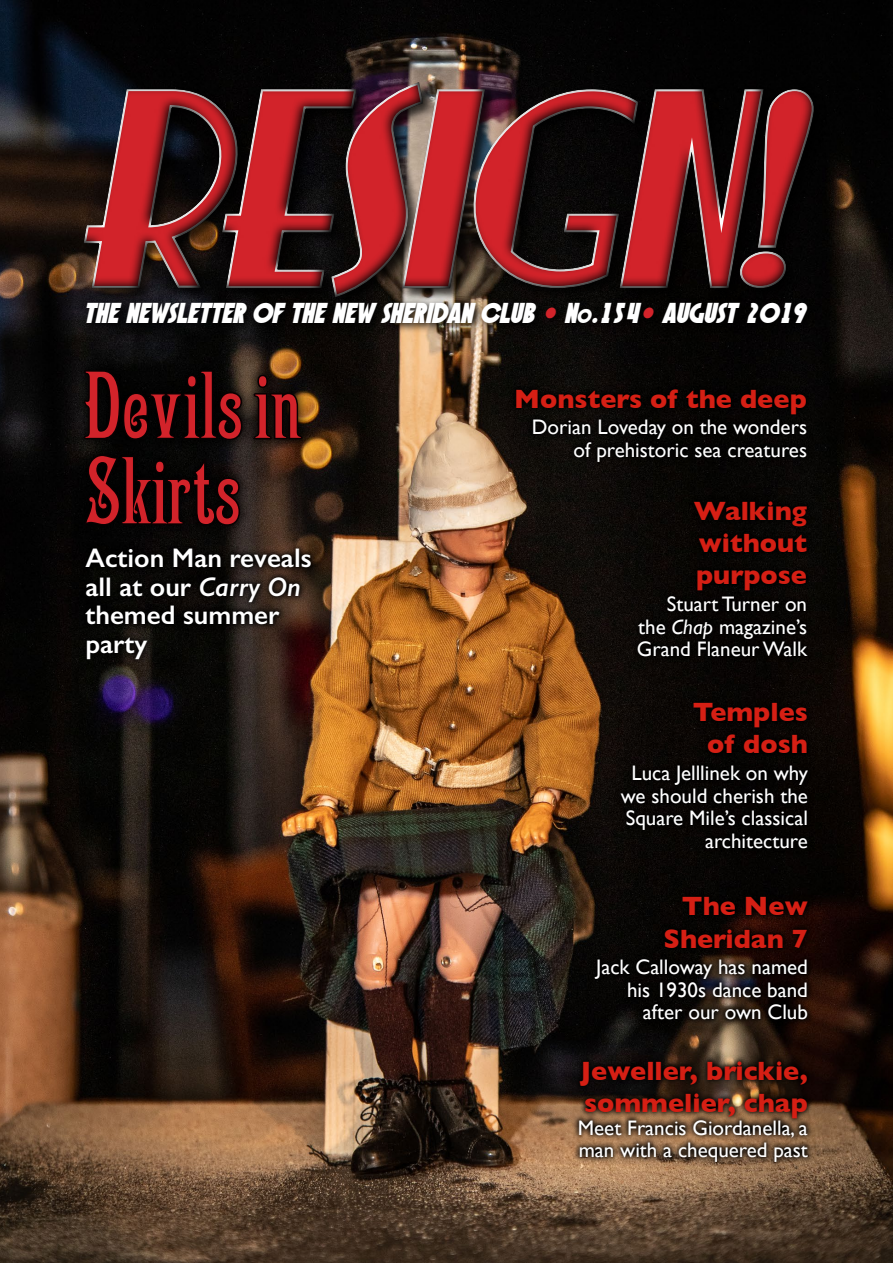
<style>
.page{position:relative;width:893px;height:1263px;background:#fff}
.page>*{position:absolute;margin:0;border:0;box-sizing:border-box;transform-origin:0 0}
.t1{font:italic 264px "Nickerbocker";color:#d2232a}
.t2{font:94.5px/85.5px "Campanile";color:#d2232a}
.Body_text{font:italic 30px "SF Speakeasy";color:#fff}
.t3{font:700 27px/32.4px "Gill Sans";color:#d51f14}
.t4{font:600 27px/28.5px "Gill Sans";color:#fff}
.t5{font:21px/22.5px "Gill Sans";color:#fff;text-align:right}
.s1{color:#d2232a}
.s2{font-size:21px}
.s3{font-style:italic}
</style>
<div class="page">
<img style="left:0;top:0;width:893px;height:1263px">
<svg style="left:80px;top:543px;width:237px;height:123px;background:#150e0b"></svg>
<div style="left:73px;top:358px;width:240px;height:179px;background:#000;opacity:.76"></div>
<svg style="left:251px;top:395px;width:53px;height:47px;background:#1b1009"></svg>
<svg style="left:82px;top:395px;width:162px;height:133px;background:#070404"></svg>
<div style="left:510px;top:383px;width:302px;height:85px;background:#000"></div>
<svg style="left:20px;top:44px;width:873px;height:351px;background:#201c1a"></svg>
<svg style="left:82px;top:298px;width:736px;height:36px;background:#14110f"></svg>
<svg style="left:572px;top:1055px;width:242px;height:113px;background:#453223"></svg>
<div style="left:631px;top:495px;width:183px;height:168px;background:#000"></div>
<div style="left:615px;top:696px;width:200px;height:158px;background:#000"></div>
<svg style="left:588px;top:890px;width:226px;height:136px;background:#0f0806"></svg>
<h1 class="t1" style="left:71px;top:54px;width:771px">RESIGN!</h1>
<p class="Body_text" style="left:83px;top:295px;width:724px">THE NEWSLETTER OF THE NEW SHERIDAN CLUB <span class="s1">•</span> N<span class="s2">o</span>.154<span class="s1">•</span> AUGUST 2019</p>
<p class="t2" style="left:85px;top:366px;width:217px">Devils in<br>Skirts</p>
<p class="t4" style="left:85px;top:544px;width:228px">Action Man reveals all at our <span class="s3">Carry On </span>themed summer party</p>
<p class="t3" style="left:514px;top:382px;width:294px">Monsters of the deep</p>
<p class="t5" style="left:532px;top:416px;width:277px">Dorian Loveday on the wonders of prehistoric sea creatures</p>
<p class="t3" style="left:694px;top:494px;width:115px;text-align:justify">Walking without purpose</p>
<p class="t5" style="left:637px;top:593px;width:172px;text-align:justify;text-indent:30px">Stuart Turner on the <span class="s3">Chap</span> magazine’s Grand Flaneur Walk</p>
<p class="t3" style="left:693px;top:695px;width:117px;text-align:center">Temples of dosh</p>
<p class="t5" style="left:621px;top:761px;width:189px">Luca Jelllinek on why we should cherish the<br>Square Mile’s classical architecture</p>
<p class="t3" style="left:663px;top:889px;width:146px;text-align:right">The New<br>Sheridan 7</p>
<p class="t5" style="left:596px;top:956px;width:213px">Jack Calloway has named his 1930s dance band after our own Club</p>
<p class="t3" style="left:580px;top:1054px;width:229px">Jeweller, brickie, sommelier, chap</p>
<p class="t5" style="left:578px;top:1116px;width:232px;text-align:left">Meet Francis Giordanella, a man with a chequered past</p>
</div>
